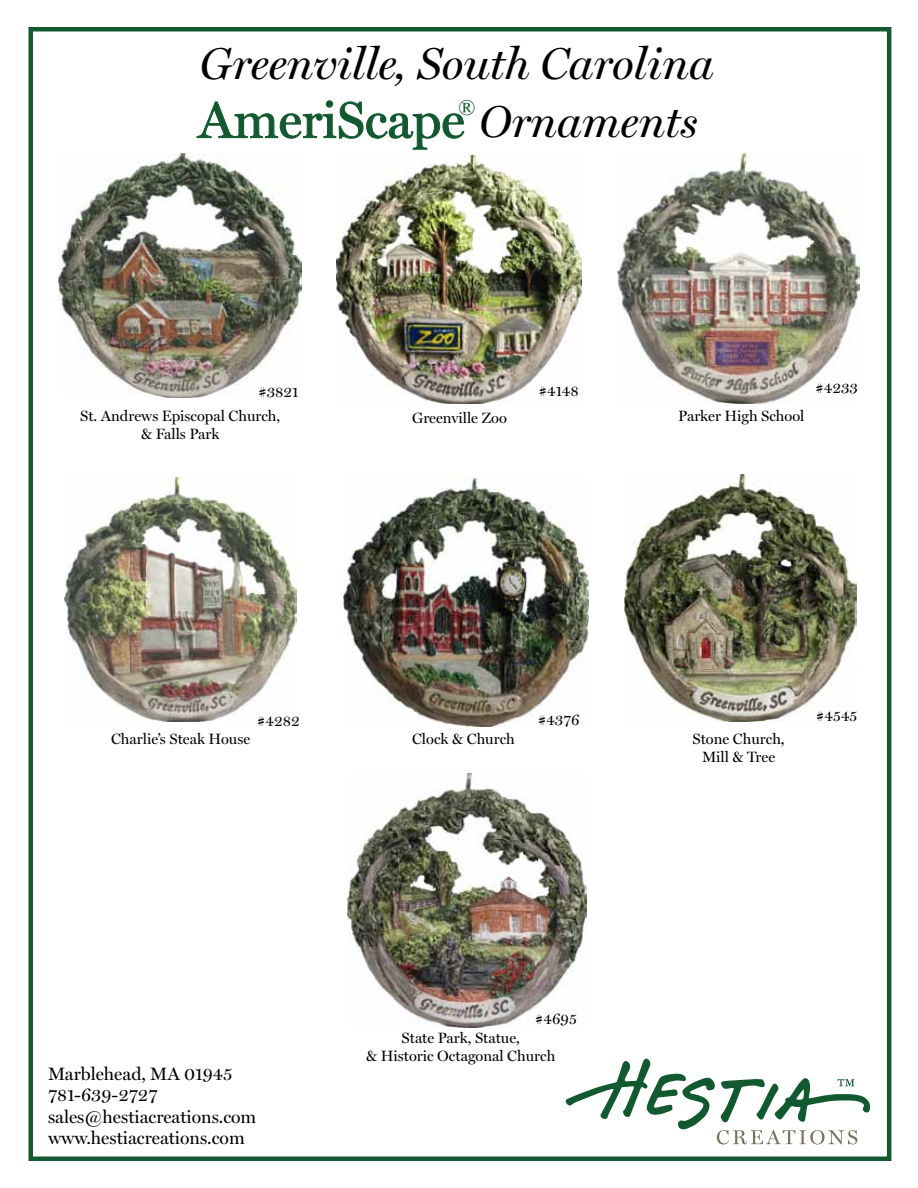
<style>
.page{position:relative;width:918px;height:1188px;background:#fff}
.page>*{position:absolute;margin:0;border:0;box-sizing:border-box;transform-origin:0 0}
.t1{font:italic 45px "Miller Display";color:#000}
.t2{font:22.35px "Times New Roman";color:#125930}
.t3{font:18px/21.6px "Miller Display";color:#000}
.t4{font:15px/18px "Miller Display";color:#000;text-align:center}
</style>
<div class="page">
<div style="left:28px;top:27px;width:863px;height:1134px;border:4px solid #135a31"></div>
<svg style="left:566px;top:1059px;width:304px;height:85px"></svg>
<svg style="left:197px;top:100px;width:268px;height:49px"></svg>
<img style="left:336px;top:155px;width:245px;height:248px">
<img style="left:59px;top:154px;width:242px;height:244px">
<img style="left:64px;top:478px;width:233px;height:243px">
<img style="left:343px;top:479px;width:246px;height:247px">
<img style="left:618px;top:154px;width:242px;height:250px">
<img style="left:625px;top:474px;width:232px;height:248px">
<img style="left:348px;top:774px;width:238px;height:254px">
<h1 class="t1" style="left:200px;top:37px;width:515px">Greenville, South Carolina</h1>
<h2 class="t2" style="left:458px;top:92px;width:18px">®</h2>
<h1 class="t1" style="left:479px;top:95px;width:220px">Ornaments</h1>
<p class="t4" style="left:258px;top:383px;width:42px">#3821</p>
<p class="t4" style="left:538px;top:382px;width:42px">#4148</p>
<p class="t4" style="left:815px;top:379px;width:44px">#4233</p>
<p class="t4" style="left:80px;top:407px;width:202px">St. Andrews Episcopal Church,</p>
<p class="t4" style="left:412px;top:409px;width:96px">Greenville Zoo</p>
<p class="t4" style="left:141px;top:425px;width:80px">&amp; Falls Park</p>
<p class="t4" style="left:678px;top:407px;width:128px">Parker High School</p>
<p class="t4" style="left:257px;top:712px;width:44px">#4282</p>
<p class="t4" style="left:538px;top:710px;width:43px">#4376</p>
<p class="t4" style="left:816px;top:707px;width:43px">#4545</p>
<p class="t4" style="left:111px;top:730px;width:141px">Charlie’s Steak House</p>
<p class="t4" style="left:412px;top:730px;width:104px">Clock &amp; Church</p>
<p class="t4" style="left:535px;top:1010px;width:44px">#4695</p>
<p class="t3" style="left:48px;top:1063px;width:210px">Marblehead, MA 01945<br>781-639-2727 sales@hestiacreations.com www.hestiacreations.com</p>
<p class="t4" style="left:366px;top:1029px;width:191px">State Park, Statue,<br>&amp; Historic Octagonal Church</p>
<p class="t4" style="left:693px;top:730px;width:94px">Stone Church,<br>Mill &amp; Tree</p>
</div>
